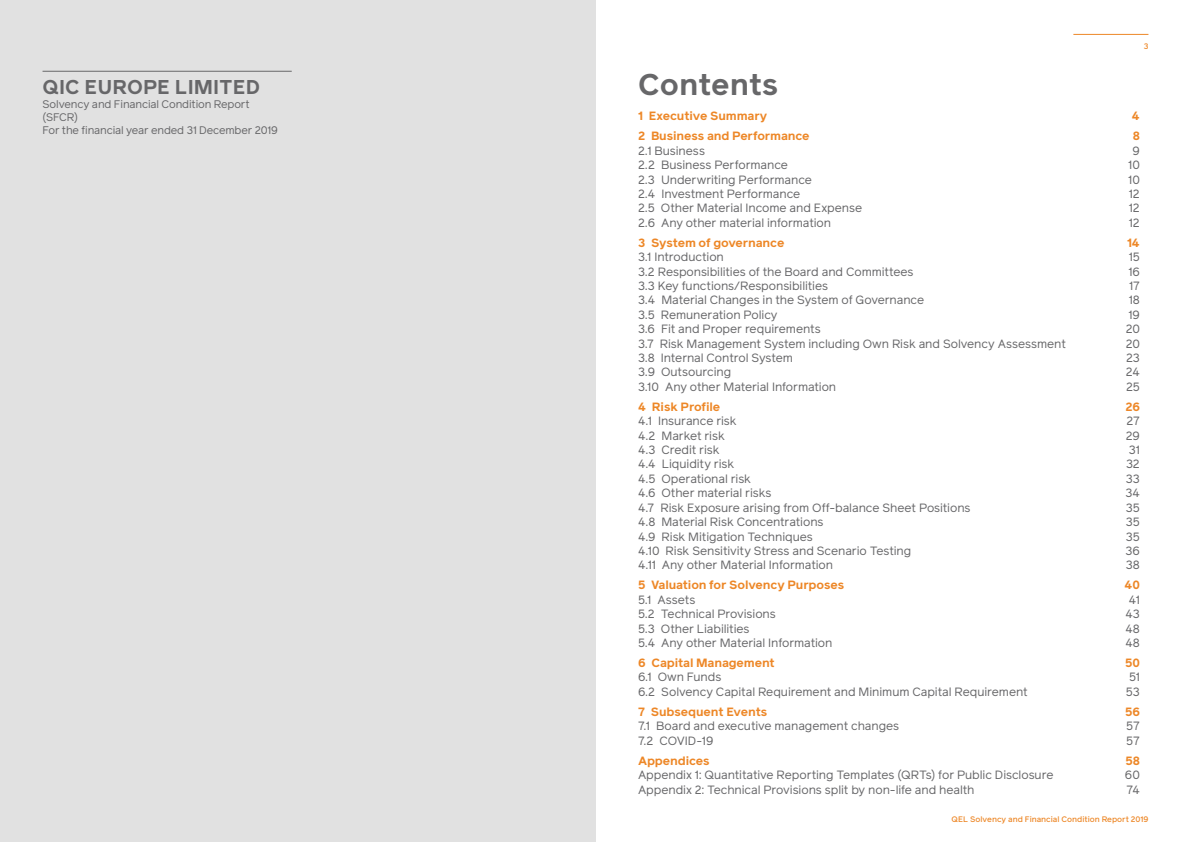
<style>
.page{position:relative;width:1191px;height:842px;background:#fff}
.page>*{position:absolute;margin:0;border:0;box-sizing:border-box;transform-origin:0 0}
.t1{font:700 30px "Reader";color:#676769}
.t2{font:700 20px "Reader";color:#676769}
.t3{font:12px "Reader";letter-spacing:-.005em;color:#676769}
.t4{font:700 12px "Reader";letter-spacing:-.01em;color:#ed8727}
.t5{font:11px/13.2px "Reader";letter-spacing:-.01em;color:#676769}
.t6{font:500 8px "Reader";color:#ed8727}
</style>
<div class="page">
<hr style="left:1073px;top:34px;width:75px;height:1px;background:#ed8727">
<div style="left:0;top:0;width:595px;height:842px;background:#e1e1e1"></div>
<hr style="left:43px;top:71px;width:249px;height:1px;background:#676769">
<h2 class="t2" style="left:43px;top:73px;width:219px">QIC EUROPE LIMITED</h2>
<p class="t5" style="left:43px;top:97px;width:237px">Solvency and Financial Condition Report (SFCR)<br>For the financial year ended 31 December 2019</p>
<p class="t6" style="left:1143px;top:41px;width:6px">3</p>
<h1 class="t1" style="left:638px;top:63px;width:142px">Contents</h1>
<p class="t4" style="left:638px;top:108px;width:131px">1 Executive Summary</p>
<p class="t4" style="left:1132px;top:108px;width:9px">4</p>
<p class="t4" style="left:638px;top:128px;width:173px">2 Business and Performance</p>
<p class="t4" style="left:1132px;top:128px;width:9px">8</p>
<p class="t3" style="left:638px;top:143px;width:68px">2.1 Business</p>
<p class="t3" style="left:1132px;top:143px;width:9px">9</p>
<p class="t3" style="left:638px;top:157px;width:151px">2.2 Business Performance</p>
<p class="t3" style="left:1128px;top:157px;width:13px">10</p>
<p class="t3" style="left:638px;top:171px;width:176px">2.3 Underwriting Performance</p>
<p class="t3" style="left:1128px;top:171px;width:13px">10</p>
<p class="t3" style="left:638px;top:186px;width:164px">2.4 Investment Performance</p>
<p class="t3" style="left:1128px;top:186px;width:13px">12</p>
<p class="t3" style="left:638px;top:200px;width:226px">2.5 Other Material Income and Expense</p>
<p class="t3" style="left:1128px;top:200px;width:13px">12</p>
<p class="t3" style="left:638px;top:215px;width:195px">2.6 Any other material information</p>
<p class="t3" style="left:1128px;top:215px;width:13px">12</p>
<p class="t4" style="left:638px;top:234px;width:148px">3 System of governance</p>
<p class="t4" style="left:1127px;top:234px;width:14px">14</p>
<p class="t3" style="left:638px;top:249px;width:87px">3.1 Introduction</p>
<p class="t3" style="left:1128px;top:249px;width:13px">15</p>
<p class="t3" style="left:638px;top:263px;width:277px">3.2 Responsibilities of the Board and Committees</p>
<p class="t3" style="left:1128px;top:263px;width:13px">16</p>
<p class="t3" style="left:638px;top:278px;width:192px">3.3 Key functions/Responsibilities</p>
<p class="t3" style="left:1129px;top:278px;width:12px">17</p>
<p class="t3" style="left:638px;top:292px;width:288px">3.4 Material Changes in the System of Governance</p>
<p class="t3" style="left:1128px;top:292px;width:13px">18</p>
<p class="t3" style="left:638px;top:307px;width:141px">3.5 Remuneration Policy</p>
<p class="t3" style="left:1128px;top:307px;width:13px">19</p>
<p class="t3" style="left:638px;top:321px;width:184px">3.6 Fit and Proper requirements</p>
<p class="t3" style="left:1125px;top:321px;width:16px">20</p>
<p class="t3" style="left:638px;top:335px;width:429px">3.7 Risk Management System including Own Risk and Solvency Assessment</p>
<p class="t3" style="left:1125px;top:335px;width:16px">20</p>
<p class="t3" style="left:638px;top:350px;width:156px">3.8 Internal Control System</p>
<p class="t3" style="left:1126px;top:350px;width:15px">23</p>
<p class="t3" style="left:638px;top:364px;width:95px">3.9 Outsourcing</p>
<p class="t3" style="left:1125px;top:364px;width:16px">24</p>
<p class="t3" style="left:638px;top:379px;width:200px">3.10 Any other Material Information</p>
<p class="t3" style="left:1126px;top:379px;width:15px">25</p>
<p class="t4" style="left:638px;top:398px;width:84px">4 Risk Profile</p>
<p class="t4" style="left:1125px;top:398px;width:16px">26</p>
<p class="t3" style="left:638px;top:413px;width:100px">4.1 Insurance risk</p>
<p class="t3" style="left:1126px;top:413px;width:15px">27</p>
<p class="t3" style="left:638px;top:428px;width:88px">4.2 Market risk</p>
<p class="t3" style="left:1125px;top:428px;width:16px">29</p>
<p class="t3" style="left:638px;top:442px;width:83px">4.3 Credit risk</p>
<p class="t3" style="left:1128px;top:442px;width:13px">31</p>
<p class="t3" style="left:638px;top:456px;width:98px">4.4 Liquidity risk</p>
<p class="t3" style="left:1126px;top:456px;width:15px">32</p>
<p class="t3" style="left:638px;top:471px;width:115px">4.5 Operational risk</p>
<p class="t3" style="left:1126px;top:471px;width:15px">33</p>
<p class="t3" style="left:638px;top:485px;width:135px">4.6 Other material risks</p>
<p class="t3" style="left:1125px;top:485px;width:16px">34</p>
<p class="t3" style="left:638px;top:500px;width:334px">4.7 Risk Exposure arising from Off-balance Sheet Positions</p>
<p class="t3" style="left:1126px;top:500px;width:15px">35</p>
<p class="t3" style="left:638px;top:514px;width:187px">4.8 Material Risk Concentrations</p>
<p class="t3" style="left:1126px;top:514px;width:15px">35</p>
<p class="t3" style="left:638px;top:528px;width:176px">4.9 Risk Mitigation Techniques</p>
<p class="t3" style="left:1126px;top:528px;width:15px">35</p>
<p class="t3" style="left:638px;top:543px;width:275px">4.10 Risk Sensitivity Stress and Scenario Testing</p>
<p class="t3" style="left:1125px;top:543px;width:16px">36</p>
<p class="t3" style="left:638px;top:557px;width:197px">4.11 Any other Material Information</p>
<p class="t3" style="left:1125px;top:557px;width:16px">38</p>
<p class="t4" style="left:638px;top:577px;width:208px">5 Valuation for Solvency Purposes</p>
<p class="t4" style="left:1124px;top:577px;width:17px">40</p>
<p class="t3" style="left:638px;top:592px;width:59px">5.1 Assets</p>
<p class="t3" style="left:1128px;top:592px;width:13px">41</p>
<p class="t3" style="left:638px;top:606px;width:139px">5.2 Technical Provisions</p>
<p class="t3" style="left:1125px;top:606px;width:16px">43</p>
<p class="t3" style="left:638px;top:620px;width:113px">5.3 Other Liabilities</p>
<p class="t3" style="left:1125px;top:620px;width:16px">48</p>
<p class="t3" style="left:638px;top:635px;width:196px">5.4 Any other Material Information</p>
<p class="t3" style="left:1125px;top:635px;width:16px">48</p>
<p class="t4" style="left:638px;top:654px;width:138px">6 Capital Management</p>
<p class="t4" style="left:1125px;top:654px;width:16px">50</p>
<p class="t3" style="left:638px;top:669px;width:85px">6.1 Own Funds</p>
<p class="t3" style="left:1129px;top:669px;width:12px">51</p>
<p class="t3" style="left:638px;top:684px;width:391px">6.2 Solvency Capital Requirement and Minimum Capital Requirement</p>
<p class="t3" style="left:1126px;top:684px;width:15px">53</p>
<p class="t4" style="left:638px;top:703px;width:131px">7 Subsequent Events</p>
<p class="t4" style="left:1125px;top:703px;width:16px">56</p>
<p class="t3" style="left:638px;top:718px;width:263px">7.1 Board and executive management changes</p>
<p class="t3" style="left:1126px;top:718px;width:15px">57</p>
<p class="t3" style="left:638px;top:733px;width:77px">7.2 COVID-19</p>
<p class="t3" style="left:1126px;top:733px;width:15px">57</p>
<p class="t4" style="left:638px;top:752px;width:73px">Appendices</p>
<p class="t4" style="left:1125px;top:752px;width:16px">58</p>
<p class="t3" style="left:638px;top:767px;width:417px">Appendix 1: Quantitative Reporting Templates (QRTs) for Public Disclosure</p>
<p class="t3" style="left:1125px;top:767px;width:16px">60</p>
<p class="t3" style="left:638px;top:781px;width:338px">Appendix 2: Technical Provisions split by non-life and health</p>
<p class="t3" style="left:1126px;top:781px;width:15px">74</p>
<p class="t6" style="left:951px;top:813px;width:198px">QEL Solvency and Financial Condition Report 2019</p>
</div>
